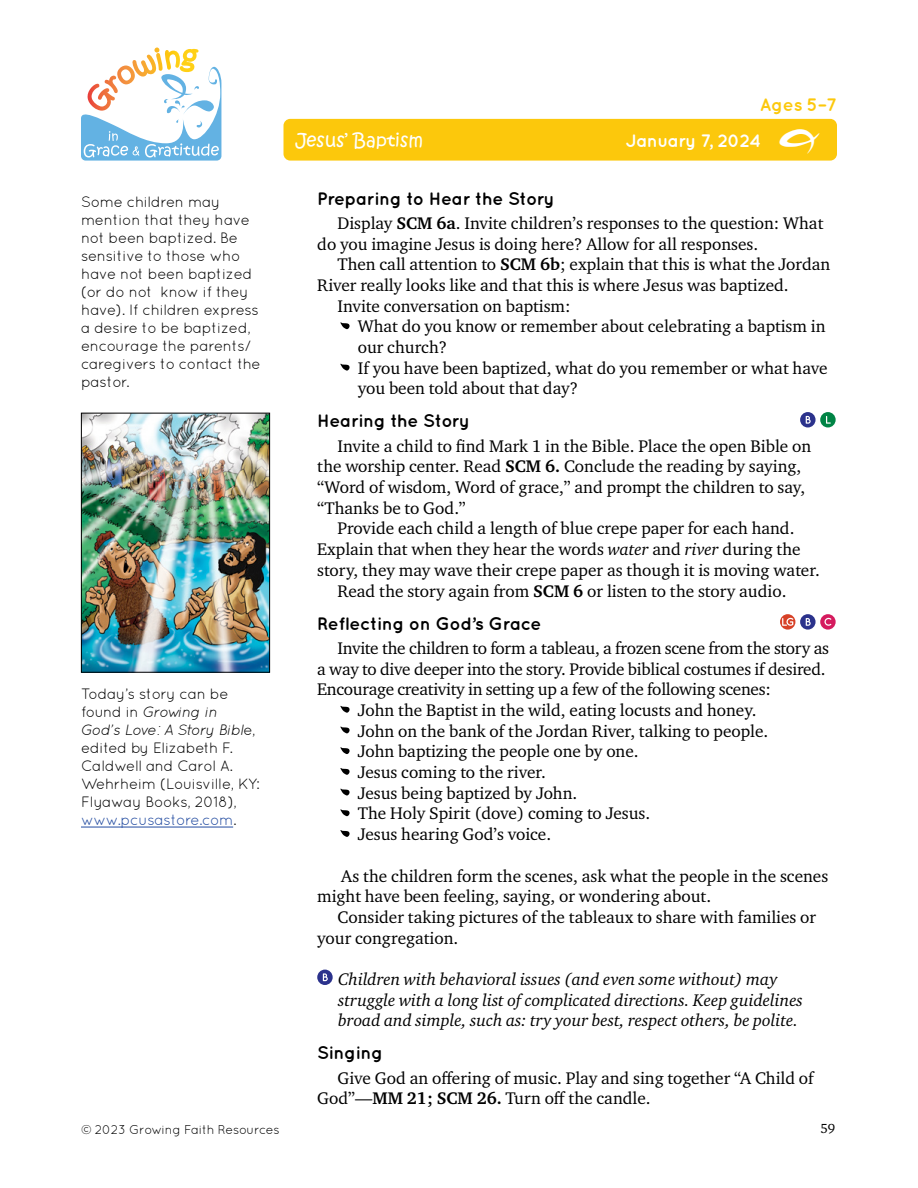
<style>
.page{position:relative;width:918px;height:1188px;background:#fff}
.page>*{position:absolute;margin:0;border:0;box-sizing:border-box;transform-origin:0 0}
.t1{font:69px "Growing Grace Gratitude";color:#000}
.t2{font:45px "Growing Grace Gratitude";color:#fff}
.t3{font:700 18px "Quicksand";letter-spacing:-.02em;color:#000}
.t4{font:18px "Kristen Normal ITC Std";color:#fff}
.t5{font:700 18px "Quicksand";letter-spacing:-.03em;color:#fff}
.t6{font:700 18px "Quicksand";color:#fcc80c}
.t7{font:17.25px/20.7px "Charter ITC Std";color:#000}
.t8{font:italic 17.25px/20.7px "Charter ITC Std";color:#000}
.t9{font:15px/18px "Quicksand";letter-spacing:-.02em;color:#000}
.t10{font:13.5px "Charter ITC Std";color:#000}
.t11{font:12.75px "Quicksand";letter-spacing:-.02em;color:#000}
.s1{font-style:italic}
.s2{color:#224ba0}
.s3{font-weight:700}
</style>
<div class="page">
<svg style="left:81px;top:48px;width:140px;height:113px"></svg>
<hr style="left:81px;top:827px;width:152px;height:1px;background:#224ba0">
<div style="left:284px;top:119px;width:553px;height:42px;background:#fcc80c;border-radius:7px"></div>
<svg style="left:800px;top:412px;width:16px;height:15px"></svg>
<svg style="left:806px;top:416px;width:5px;height:8px"></svg>
<div style="left:820px;top:412px;width:16px;height:15px;background:#008445;border-radius:50%"></div>
<svg style="left:826px;top:416px;width:5px;height:8px"></svg>
<svg style="left:780px;top:614px;width:15px;height:16px"></svg>
<svg style="left:782px;top:618px;width:11px;height:8px"></svg>
<svg style="left:800px;top:614px;width:16px;height:16px"></svg>
<svg style="left:806px;top:618px;width:5px;height:8px"></svg>
<svg style="left:820px;top:614px;width:16px;height:16px"></svg>
<svg style="left:824px;top:618px;width:7px;height:8px"></svg>
<svg style="left:317px;top:970px;width:16px;height:15px"></svg>
<svg style="left:323px;top:973px;width:5px;height:8px"></svg>
<img style="left:83px;top:415px;width:185px;height:256px">
<div style="left:81px;top:413px;width:189px;height:260px;border:1px solid #000"></div>
<p class="t9" style="left:81px;top:193px;width:181px">Some children may mention that they have not been baptized. Be sensitive to those who have not been baptized (or do not know if they have). If children express a desire to be baptized, encourage the parents/ caregivers to contact the pastor.</p>
<p class="t9" style="left:81px;top:684px;width:180px">Today’s story can be found in <span class="s1">Growing in<br>God’s Love: A Story Bibl</span>e, edited by Elizabeth F.<br>Caldwell and Carol A.<br>Wehrheim (Louisville, KY:<br>Flyaway Books, 2018), <span class="s2">www.pcusastore.com</span>.</p>
<p class="t6" style="left:760px;top:94px;width:79px">Ages 5–7</p>
<p class="t4" style="left:296px;top:129px;width:129px">Jesus’ Baptism</p>
<p class="t5" style="left:625px;top:130px;width:137px">January 7, 2024</p>
<h2 class="t2" style="left:779px;top:122px;width:42px">E</h2>
<p class="t3" style="left:317px;top:188px;width:239px">Preparing to Hear the Story</p>
<p class="t7" style="left:317px;top:212px;width:508px;text-indent:20px">Display <span class="s3">SCM 6a</span>. Invite children’s responses to the question: What do you imagine Jesus is doing here? Allow for all responses.</p>
<p class="t7" style="left:338px;top:254px;width:494px">Then call attention to <span class="s3">SCM 6b</span>; explain that this is what the Jordan</p>
<p class="t7" style="left:317px;top:274px;width:473px">River really looks like and that this is where Jesus was baptized.</p>
<p class="t7" style="left:338px;top:295px;width:235px">Invite conversation on baptism:</p>
<h1 class="t1" style="left:340px;top:300px;width:12px">Z</h1>
<p class="t7" style="left:358px;top:316px;width:469px">What do you know or remember about celebrating a baptism in our church?</p>
<h1 class="t1" style="left:340px;top:341px;width:12px">Z</h1>
<p class="t7" style="left:358px;top:357px;width:471px">If you have been baptized, what do you remember or what have you been told about that day?</p>
<p class="t3" style="left:317px;top:410px;width:154px">Hearing the Story</p>
<p class="t7" style="left:317px;top:435px;width:496px;text-indent:20px">Invite a child to find Mark 1 in the Bible. Place the open Bible on the worship center. Read <span class="s3">SCM 6.</span> Conclude the reading by saying, “Word of wisdom, Word of grace,” and prompt the children to say, “Thanks be to God.”</p>
<p class="t7" style="left:338px;top:518px;width:459px">Provide each child a length of blue crepe paper for each hand.</p>
<p class="t7" style="left:317px;top:539px;width:485px">Explain that when they hear the words <span class="s1">water</span> and <span class="s1">river</span> during the</p>
<p class="t7" style="left:317px;top:559px;width:504px">story, they may wave their crepe paper as though it is moving water.</p>
<p class="t7" style="left:338px;top:580px;width:450px">Read the story again from <span class="s3">SCM 6</span> or listen to the story audio.</p>
<p class="t3" style="left:317px;top:612px;width:226px">Reflecting on God’s Grace</p>
<p class="t7" style="left:317px;top:637px;width:513px;text-indent:20px">Invite the children to form a tableau, a frozen scene from the story as a way to dive deeper into the story. Provide biblical costumes if desired.<br>Encourage creativity in setting up a few of the following scenes:</p>
<h1 class="t1" style="left:340px;top:683px;width:12px">Z</h1>
<p class="t7" style="left:358px;top:699px;width:400px">John the Baptist in the wild, eating locusts and honey.</p>
<h1 class="t1" style="left:340px;top:704px;width:12px">Z</h1>
<p class="t7" style="left:358px;top:720px;width:412px">John on the bank of the Jordan River, talking to people.</p>
<h1 class="t1" style="left:340px;top:725px;width:12px">Z</h1>
<p class="t7" style="left:358px;top:741px;width:282px">John baptizing the people one by one.</p>
<h1 class="t1" style="left:340px;top:745px;width:12px">Z</h1>
<p class="t7" style="left:358px;top:761px;width:190px">Jesus coming to the river.</p>
<h1 class="t1" style="left:340px;top:766px;width:12px">Z</h1>
<p class="t7" style="left:358px;top:782px;width:221px">Jesus being baptized by John.</p>
<h1 class="t1" style="left:340px;top:787px;width:12px">Z</h1>
<p class="t7" style="left:358px;top:803px;width:294px">The Holy Spirit (dove) coming to Jesus.</p>
<h1 class="t1" style="left:340px;top:808px;width:12px">Z</h1>
<p class="t7" style="left:358px;top:824px;width:195px">Jesus hearing God’s voice.</p>
<p class="t7" style="left:317px;top:865px;width:513px;text-indent:24px">As the children form the scenes, ask what the people in the scenes might have been feeling, saying, or wondering about.</p>
<p class="t7" style="left:317px;top:906px;width:500px;text-indent:20px">Consider taking pictures of the tableaux to share with families or your congregation.</p>
<p class="t8" style="left:338px;top:969px;width:466px">Children with behavioral issues (and even some without) may struggle with a long list of complicated directions. Keep guidelines broad and simple, such as: try your best, respect others, be polite.</p>
<p class="t3" style="left:317px;top:1042px;width:67px">Singing</p>
<p class="t7" style="left:317px;top:1067px;width:498px;text-indent:20px">Give God an offering of music. Play and sing together “A Child of<br>God”—<span class="s3">MM 21; SCM 26.</span> Turn off the candle.</p>
<p class="t11" style="left:81px;top:1122px;width:200px">© 2023 Growing Faith Resources</p>
<p class="t10" style="left:820px;top:1120px;width:17px">59</p>
</div>
